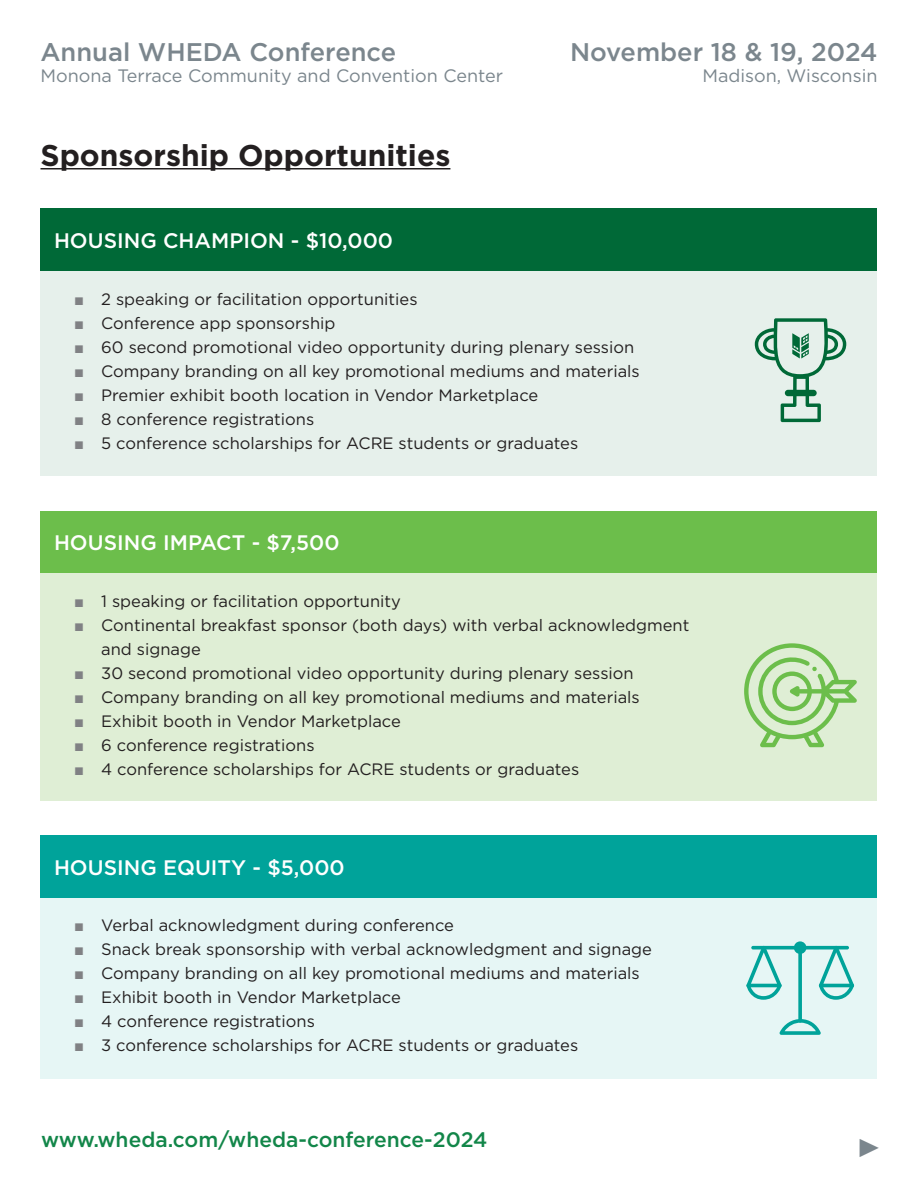
<style>
.page{position:relative;width:918px;height:1188px;background:#fff}
.page>*{position:absolute;margin:0;border:0;box-sizing:border-box;transform-origin:0 0}
.t1{font:39px "Minion Pro";color:#7b868d}
.t2{font:700 30px "Gotham";color:#231f20}
.t3{font:500 25.5px "Gotham";color:#7b868d}
.t4{font:500 21px "Gotham";color:#fff}
.t5{font:500 21px "Gotham";color:#128649}
.t6{font:18px "Gotham";color:#7b868d}
.t7{font:16.5px/24px "Gotham";color:#231f20}
.s1{font-family:"Arial";color:#808184}
</style>
<div class="page">
<hr style="left:40px;top:168px;width:410px;height:1px;background:#231f20">
<div style="left:40px;top:208px;width:838px;height:63px;background:#006937"></div>
<div style="left:40px;top:511px;width:838px;height:62px;background:#6cbe4b"></div>
<div style="left:40px;top:271px;width:838px;height:205px;background:#e6f0eb"></div>
<div style="left:40px;top:573px;width:838px;height:228px;background:#dfeed5"></div>
<svg style="left:755px;top:318px;width:91px;height:104px"></svg>
<svg style="left:744px;top:643px;width:113px;height:104px"></svg>
<div style="left:40px;top:835px;width:838px;height:63px;background:#00a39a"></div>
<div style="left:40px;top:898px;width:838px;height:180px;background:#e6f6f5"></div>
<svg style="left:798px;top:952px;width:4px;height:71px"></svg>
<hr style="left:751px;top:946px;width:98px;height:3px;background:#00a39a;border-radius:2px">
<svg style="left:819px;top:946px;width:35px;height:54px"></svg>
<svg style="left:746px;top:946px;width:36px;height:54px"></svg>
<svg style="left:779px;top:1019px;width:42px;height:16px"></svg>
<div style="left:794px;top:941px;width:12px;height:13px;background:#00a39a;border-radius:50%"></div>
<p class="t3" style="left:40px;top:35px;width:357px">Annual WHEDA Conference</p>
<p class="t3" style="left:570px;top:35px;width:309px">November 18 &amp; 19, 2024</p>
<p class="t6" style="left:40px;top:65px;width:464px">Monona Terrace Community and Convention Center</p>
<p class="t6" style="left:702px;top:65px;width:177px">Madison, Wisconsin</p>
<p class="t2" style="left:40px;top:135px;width:411px">Sponsorship Opportunities</p>
<p class="t4" style="left:54px;top:227px;width:341px">HOUSING CHAMPION - $10,000</p>
<p class="t7" style="left:74px;top:286px;width:345px"><span class="s1">■</span> 2 speaking or facilitation opportunities</p>
<p class="t7" style="left:74px;top:310px;width:263px"><span class="s1">■</span> Conference app sponsorship</p>
<p class="t7" style="left:74px;top:334px;width:562px"><span class="s1">■</span> 60 second promotional video opportunity during plenary session</p>
<p class="t7" style="left:74px;top:358px;width:567px"><span class="s1">■</span> Company branding on all key promotional mediums and materials</p>
<p class="t7" style="left:74px;top:382px;width:466px"><span class="s1">■</span> Premier exhibit booth location in Vendor Marketplace</p>
<p class="t7" style="left:74px;top:406px;width:242px"><span class="s1">■</span> 8 conference registrations</p>
<p class="t7" style="left:74px;top:430px;width:506px"><span class="s1">■</span> 5 conference scholarships for ACRE students or graduates</p>
<p class="t4" style="left:54px;top:529px;width:287px">HOUSING IMPACT - $7,500</p>
<p class="t7" style="left:74px;top:589px;width:328px"><span class="s1">■</span> 1 speaking or facilitation opportunity</p>
<p class="t7" style="left:101px;top:613px;width:590px;text-indent:-27px"><span class="s1">■</span> Continental breakfast sponsor (both days) with verbal acknowledgment and signage</p>
<p class="t7" style="left:74px;top:661px;width:561px"><span class="s1">■</span> 30 second promotional video opportunity during plenary session</p>
<p class="t7" style="left:74px;top:685px;width:567px"><span class="s1">■</span> Company branding on all key promotional mediums and materials</p>
<p class="t7" style="left:74px;top:709px;width:328px"><span class="s1">■</span> Exhibit booth in Vendor Marketplace</p>
<p class="t7" style="left:74px;top:733px;width:242px"><span class="s1">■</span> 6 conference registrations</p>
<p class="t7" style="left:74px;top:757px;width:507px"><span class="s1">■</span> 4 conference scholarships for ACRE students or graduates</p>
<p class="t4" style="left:54px;top:854px;width:292px">HOUSING EQUITY - $5,000</p>
<p class="t7" style="left:74px;top:913px;width:381px"><span class="s1">■</span> Verbal acknowledgment during conference</p>
<p class="t7" style="left:74px;top:937px;width:579px"><span class="s1">■</span> Snack break sponsorship with verbal acknowledgment and signage</p>
<p class="t7" style="left:74px;top:961px;width:567px"><span class="s1">■</span> Company branding on all key promotional mediums and materials</p>
<p class="t7" style="left:74px;top:985px;width:328px"><span class="s1">■</span> Exhibit booth in Vendor Marketplace</p>
<p class="t7" style="left:74px;top:1009px;width:242px"><span class="s1">■</span> 4 conference registrations</p>
<p class="t7" style="left:74px;top:1033px;width:506px"><span class="s1">■</span> 3 conference scholarships for ACRE students or graduates</p>
<p class="t5" style="left:41px;top:1126px;width:448px">www.wheda.com/wheda-conference-2024</p>
<p class="t1" style="left:857px;top:1119px;width:25px">▶</p>
</div>
